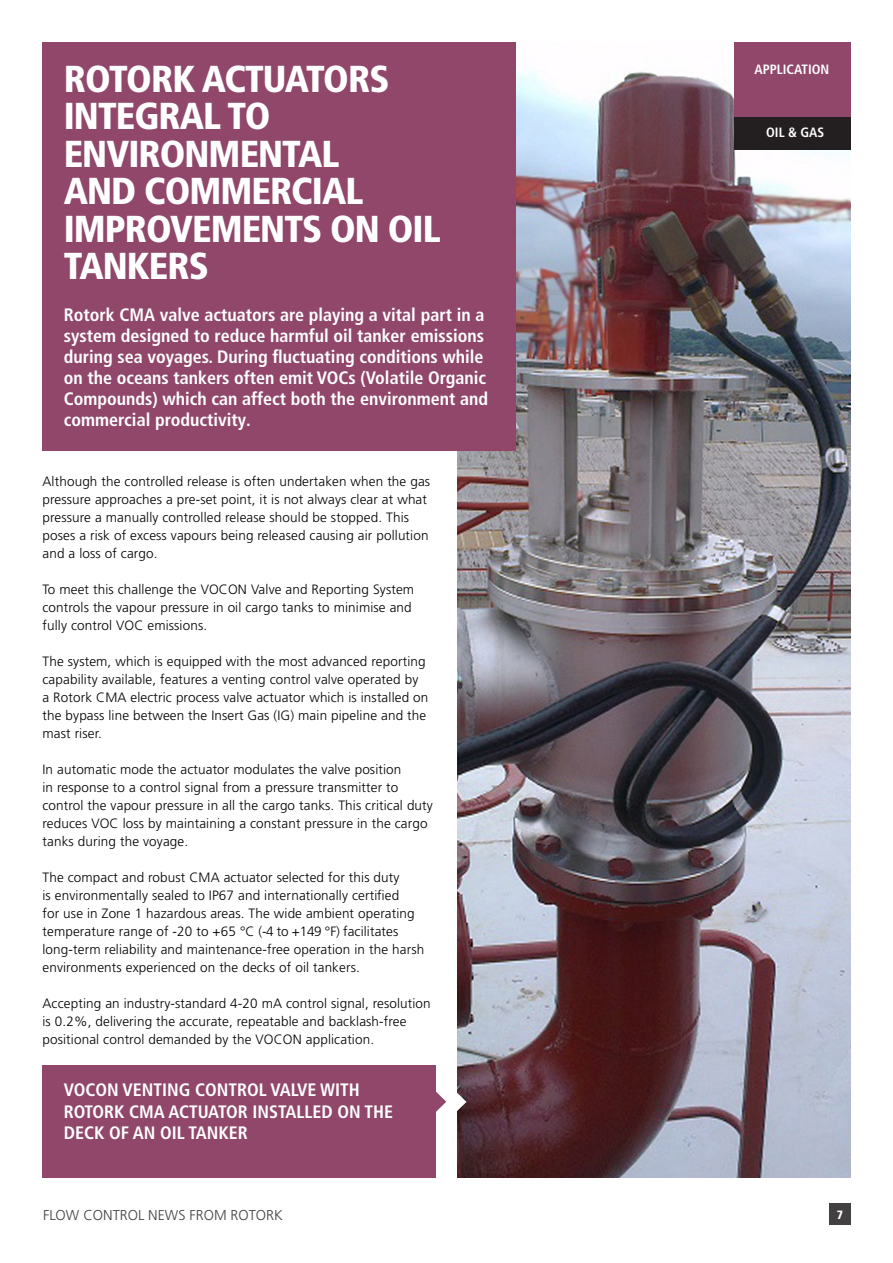
<style>
.page{position:relative;width:893px;height:1263px;background:#fff}
.page>*{position:absolute;margin:0;border:0;box-sizing:border-box;transform-origin:0 0}
.article_heading{font:900 condensed 37.5px/37.5px "Frutiger LT Pro";letter-spacing:-.025em;color:#fff}
.sub-head_or_pullquot{font:700 condensed 18px/21px "Frutiger LT Pro";color:#fff}
.t1{font:300 14.25px "Frutiger LT Pro";color:#424041}
.Body_serif_on_white{font:300 13.5px/18px "Frutiger LT Pro";letter-spacing:.01em;color:#000001}
.Section_tab{font:700 condensed 13.5px "Frutiger LT Pro";color:#fff}
.t2{font:900 condensed 12px "Frutiger LT Pro";color:#fff}
</style>
<div class="page">
<div style="left:829px;top:1203px;width:21px;height:22px;background:#424041"></div>
<img style="left:457px;top:71px;width:393px;height:1107px">
<div style="left:43px;top:1065px;width:393px;height:113px;background:#90476a"></div>
<svg style="left:436px;top:1091px;width:10px;height:21px"></svg>
<svg style="left:457px;top:1091px;width:9px;height:21px"></svg>
<div style="left:733px;top:43px;width:117px;height:107px;background:#90476a"></div>
<div style="left:733px;top:117px;width:117px;height:33px;background:#231f20"></div>
<div style="left:43px;top:43px;width:473px;height:408px;background:#90476a"></div>
<p class="article_heading" style="left:64px;top:60px;width:378px">ROTORK ACTUATORS<br>INTEGRAL TO<br>ENVIRONMENTAL<br>AND COMMERCIAL<br>IMPROVEMENTS ON OIL<br>TANKERS</p>
<p class="sub-head_or_pullquot" style="left:64px;top:304px;width:426px">Rotork CMA valve actuators are playing a vital part in a system designed to reduce harmful oil tanker emissions during sea voyages. During fluctuating conditions while on the oceans tankers often emit VOCs (Volatile Organic Compounds) which can affect both the environment and commercial productivity.</p>
<p class="Body_serif_on_white" style="left:43px;top:472px;width:389px">Although the controlled release is often undertaken when the gas pressure approaches a pre-set point, it is not always clear at what pressure a manually controlled release should be stopped. This poses a risk of excess vapours being released causing air pollution and a loss of cargo.</p>
<p class="Body_serif_on_white" style="left:43px;top:580px;width:373px">To meet this challenge the VOCON Valve and Reporting System controls the vapour pressure in oil cargo tanks to minimise and fully control VOC emissions.</p>
<p class="Body_serif_on_white" style="left:43px;top:652px;width:387px">The system, which is equipped with the most advanced reporting capability available, features a venting control valve operated by a Rotork CMA electric process valve actuator which is installed on the bypass line between the Insert Gas (IG) main pipeline and the mast riser.</p>
<p class="Body_serif_on_white" style="left:43px;top:760px;width:392px">In automatic mode the actuator modulates the valve position<br>in response to a control signal from a pressure transmitter to control the vapour pressure in all the cargo tanks. This critical duty reduces VOC loss by maintaining a constant pressure in the cargo tanks during the voyage.</p>
<p class="Body_serif_on_white" style="left:43px;top:868px;width:383px">The compact and robust CMA actuator selected for this duty<br>is environmentally sealed to IP67 and internationally certified<br>for use in Zone 1 hazardous areas. The wide ambient operating temperature range of -20 to +65 °C (-4 to +149 °F) facilitates long-term reliability and maintenance-free operation in the harsh environments experienced on the decks of oil tankers.</p>
<p class="Body_serif_on_white" style="left:43px;top:994px;width:390px">Accepting an industry-standard 4-20 mA control signal, resolution is 0.2%, delivering the accurate, repeatable and backlash-free positional control demanded by the VOCON application.</p>
<p class="sub-head_or_pullquot" style="left:64px;top:1079px;width:331px;line-height:21.6px">VOCON VENTING CONTROL VALVE WITH<br>ROTORK CMA ACTUATOR INSTALLED ON THE<br>DECK OF AN OIL TANKER</p>
<p class="Section_tab" style="left:755px;top:61px;width:76px">APPLICATION</p>
<p class="Section_tab" style="left:755px;top:66px;width:76px">APPLICATION</p>
<p class="Section_tab" style="left:755px;top:116px;width:76px">APPLICATION</p>
<p class="Section_tab" style="left:766px;top:124px;width:60px">OIL &amp; GAS</p>
<p class="Section_tab" style="left:767px;top:124px;width:46px">MINING</p>
<p class="t1" style="left:43px;top:1207px;width:241px">FLOW CONTROL NEWS FROM ROTORK</p>
<p class="t2" style="left:837px;top:1207px;width:8px">7</p>
</div>
